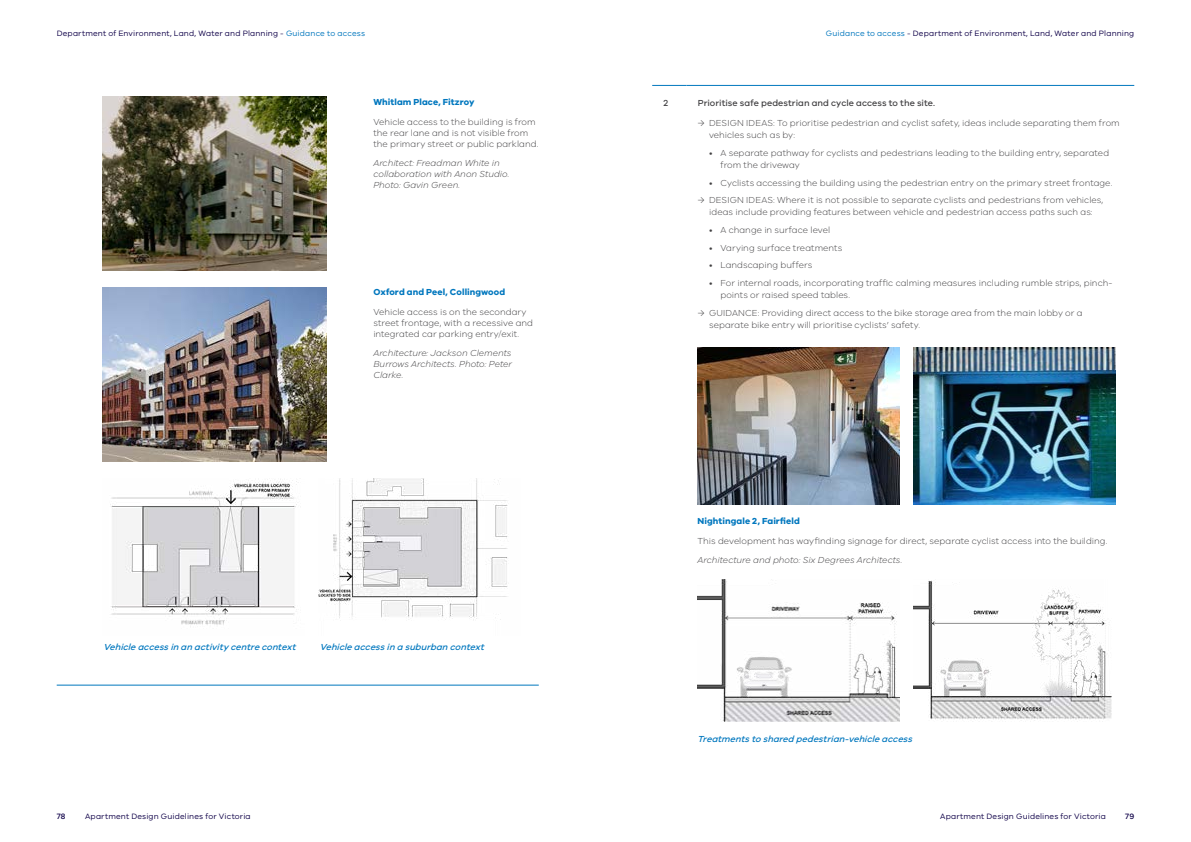
<style>
.page{position:relative;width:1191px;height:842px;background:#fff}
.page>*{position:absolute;margin:0;border:0;box-sizing:border-box;transform-origin:0 0}
.t1{font:300 9px/12px "VIC";letter-spacing:.005em;color:#414042}
.t2{font:italic 300 9px/11px "VIC";letter-spacing:-.005em;color:#414042}
.t3{font:italic 500 9px "VIC";color:#0077be}
.t4{font:700 9px "VIC";letter-spacing:.01em;color:#0077be}
.t5{font:500 9px "VIC";letter-spacing:.005em;color:#414042}
.t6{font:8px "VIC";letter-spacing:.015em;color:#100249}
.t7{font:500 8px "VIC";color:#100249}
.s1{color:#0076bd}
</style>
<div class="page">
<hr style="left:57px;top:685px;width:34px;height:1px;background:#0077be">
<hr style="left:91px;top:685px;width:448px;height:1px;background:#0077be">
<img style="left:102px;top:96px;width:224px;height:175px">
<img style="left:102px;top:287px;width:224px;height:174px">
<img style="left:110px;top:479px;width:189px;height:148px">
<img style="left:318px;top:479px;width:190px;height:141px">
<hr style="left:652px;top:85px;width:34px;height:1px;background:#0077be">
<hr style="left:686px;top:85px;width:448px;height:1px;background:#0077be">
<img style="left:698px;top:347px;width:201px;height:157px">
<img style="left:913px;top:347px;width:202px;height:157px">
<img style="left:698px;top:580px;width:201px;height:142px">
<img style="left:913px;top:580px;width:199px;height:142px">
<p class="t6" style="left:57px;top:29px;width:310px">Department of Environment, Land, Water and Planning - <span class="s1">Guidance to access</span></p>
<p class="t6" style="left:826px;top:29px;width:310px"><span class="s1">Guidance to access</span> - Department of Environment, Land, Water and Planning</p>
<p class="t4" style="left:373px;top:97px;width:103px">Whitlam Place, Fitzroy</p>
<p class="t1" style="left:373px;top:116px;width:167px;line-height:11px">Vehicle access to the building is from the rear lane and is not visible from the primary street or public parkland.</p>
<p class="t2" style="left:373px;top:158px;width:138px">Architect: Freadman White in collaboration with Anon Studio.<br>Photo: Gavin Green.</p>
<p class="t4" style="left:373px;top:287px;width:133px">Oxford and Peel, Collingwood</p>
<p class="t1" style="left:373px;top:306px;width:161px;line-height:11px">Vehicle access is on the secondary street frontage, with a recessive and integrated car parking entry/exit.</p>
<p class="t2" style="left:373px;top:347px;width:140px;text-align:justify">Architecture: Jackson Clements Burrows Architects. Photo: Peter Clarke.</p>
<p class="t3" style="left:103px;top:641px;width:196px">Vehicle accessin an activity centre context</p>
<p class="t3" style="left:320px;top:641px;width:168px">Vehicle accessin a suburban context</p>
<p class="t5" style="left:663px;top:97px;width:6px">2</p>
<p class="t5" style="left:698px;top:97px;width:239px">Prioritise safe pedestrian and cycle access to the site.</p>
<p class="t1" style="left:709px;top:117px;width:412px;text-indent:-11px">→ DESIGN IDEAS: To prioritise pedestrian and cyclist safety, ideas include separating them from vehicles such as by:</p>
<p class="t1" style="left:720px;top:147px;width:390px;text-indent:-11px">• A separate pathway for cyclists and pedestrians leading to the building entry, separated from the driveway</p>
<p class="t1" style="left:709px;top:176px;width:405px">• Cyclists accessing the building using the pedestrian entry on the primary street frontage.</p>
<p class="t1" style="left:698px;top:194px;width:407px;text-align:center">→ DESIGN IDEAS: Where it is not possible to separate cyclists and pedestrians from vehicles, ideas include providing features between vehicle and pedestrian access paths such as:</p>
<p class="t1" style="left:709px;top:224px;width:123px">• A change in surface level</p>
<p class="t1" style="left:709px;top:241px;width:135px">• Varying surface treatments</p>
<p class="t1" style="left:709px;top:259px;width:105px">• Landscaping buffers</p>
<p class="t1" style="left:720px;top:277px;width:393px;text-indent:-11px">• For internal roads, incorporating traffic calming measures including rumble strips, pinch&shy;points or raised speed tables.</p>
<p class="t1" style="left:709px;top:306px;width:375px;text-indent:-11px">→ GUIDANCE: Providing direct access to the bike storage area from the main lobby or a separate bike entry will prioritise cyclists’ safety.</p>
<p class="t4" style="left:697px;top:516px;width:104px">Nightingale 2, Fairfield</p>
<p class="t1" style="left:697px;top:534px;width:411px">This development has wayfinding signage for direct, separate cyclist access into the building.</p>
<p class="t2" style="left:697px;top:554px;width:206px">Architecture and photo: Six Degrees Architects.</p>
<p class="t3" style="left:697px;top:733px;width:219px">Treatmentsto shared pedestrian-vehicle access</p>
<p class="t6" style="left:85px;top:811px;width:167px">Apartment Design Guidelines for Victoria</p>
<p class="t6" style="left:940px;top:811px;width:167px">Apartment Design Guidelines for Victoria</p>
<p class="t7" style="left:57px;top:811px;width:10px">78</p>
<p class="t7" style="left:1125px;top:811px;width:10px">79</p>
</div>
